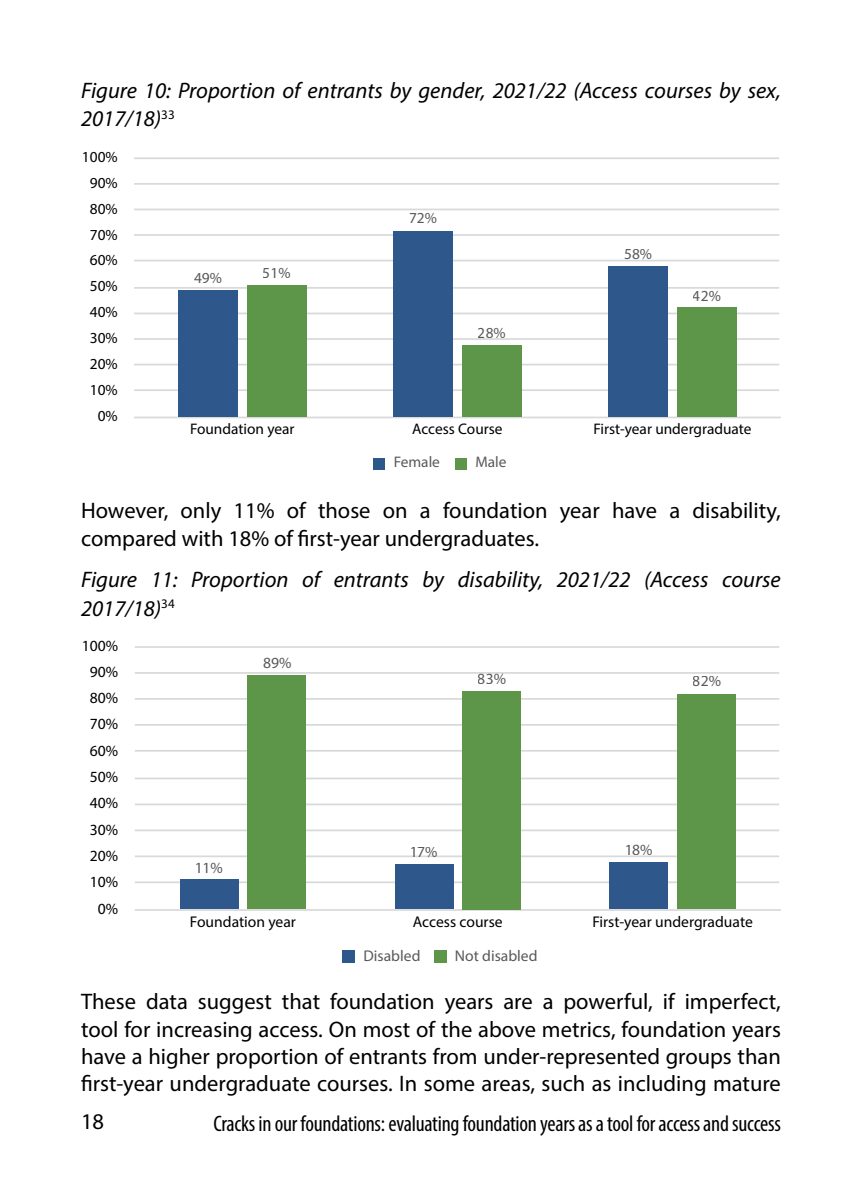
<style>
.page{position:relative;width:862px;height:1180px;background:#fff}
.page>*{position:absolute;margin:0;border:0;box-sizing:border-box;transform-origin:0 0}
.t1{font:22.5px/27px "Myriad Pro";color:#000}
.t2{font:italic 22.5px/28.1px "Myriad Pro";color:#000}
.t3{font:condensed 22.5px "Myriad Pro";letter-spacing:-.01em;color:#000}
.t4{font:15.53px "Myriad Pro";color:#000}
.t5{font:15.53px "Myriad Pro";color:#595959}
.t6{font:15.3px "Myriad Pro";color:#000}
.t7{font:15.3px "Myriad Pro";color:#595959}
</style>
<div class="page">
<hr style="left:134px;top:389px;width:644px;height:2px;background:#d9d9d9">
<hr style="left:134px;top:364px;width:644px;height:1px;background:#d9d9d9">
<hr style="left:134px;top:338px;width:644px;height:2px;background:#d9d9d9">
<hr style="left:134px;top:313px;width:644px;height:1px;background:#d9d9d9">
<hr style="left:134px;top:287px;width:644px;height:2px;background:#d9d9d9">
<hr style="left:134px;top:260px;width:644px;height:1px;background:#d9d9d9">
<hr style="left:134px;top:234px;width:644px;height:2px;background:#d9d9d9">
<hr style="left:134px;top:209px;width:644px;height:1px;background:#d9d9d9">
<hr style="left:134px;top:183px;width:644px;height:2px;background:#d9d9d9">
<hr style="left:134px;top:157px;width:644px;height:2px;background:#d9d9d9">
<hr style="left:135px;top:417px;width:644px;height:1px;background:#d9d9d9">
<div style="left:246px;top:285px;width:60px;height:132px;background:#5d9648"></div>
<div style="left:461px;top:345px;width:60px;height:72px;background:#5d9648"></div>
<div style="left:676px;top:307px;width:60px;height:110px;background:#5d9648"></div>
<div style="left:178px;top:290px;width:60px;height:127px;background:#2e578b"></div>
<div style="left:393px;top:231px;width:60px;height:186px;background:#2e578b"></div>
<div style="left:608px;top:267px;width:60px;height:150px;background:#2e578b"></div>
<div style="left:373px;top:458px;width:11px;height:11px;background:#2e578b"></div>
<div style="left:454px;top:458px;width:12px;height:11px;background:#5d9648"></div>
<hr style="left:135px;top:881px;width:643px;height:2px;background:#d9d9d9">
<hr style="left:135px;top:855px;width:643px;height:2px;background:#d9d9d9">
<hr style="left:135px;top:829px;width:643px;height:2px;background:#d9d9d9">
<hr style="left:135px;top:804px;width:643px;height:1px;background:#d9d9d9">
<hr style="left:135px;top:778px;width:643px;height:1px;background:#d9d9d9">
<hr style="left:135px;top:750px;width:643px;height:2px;background:#d9d9d9">
<hr style="left:135px;top:724px;width:643px;height:2px;background:#d9d9d9">
<hr style="left:135px;top:698px;width:643px;height:2px;background:#d9d9d9">
<hr style="left:135px;top:672px;width:643px;height:2px;background:#d9d9d9">
<hr style="left:135px;top:646px;width:643px;height:2px;background:#d9d9d9">
<hr style="left:136px;top:909px;width:643px;height:2px;background:#d9d9d9">
<div style="left:247px;top:675px;width:59px;height:234px;background:#5d9648"></div>
<div style="left:462px;top:691px;width:59px;height:218px;background:#5d9648"></div>
<div style="left:676px;top:695px;width:59px;height:214px;background:#5d9648"></div>
<div style="left:180px;top:880px;width:58px;height:29px;background:#2e578b"></div>
<div style="left:394px;top:864px;width:59px;height:45px;background:#2e578b"></div>
<div style="left:609px;top:862px;width:59px;height:47px;background:#2e578b"></div>
<div style="left:342px;top:951px;width:12px;height:12px;background:#2e578b"></div>
<div style="left:434px;top:951px;width:12px;height:12px;background:#5d9648"></div>
<p class="t2" style="left:81px;top:76px;width:701px">Figure 10: Proportion of entrants by gender, 2021/22 (Access courses by sex,<br>2017/18)<sup>33</sup></p>
<p class="t6" style="left:82px;top:147px;width:37px">100%</p>
<p class="t6" style="left:90px;top:173px;width:29px">90%</p>
<p class="t6" style="left:90px;top:199px;width:29px">80%</p>
<p class="t6" style="left:90px;top:225px;width:29px">70%</p>
<p class="t6" style="left:90px;top:251px;width:29px">60%</p>
<p class="t6" style="left:90px;top:277px;width:29px">50%</p>
<p class="t6" style="left:90px;top:303px;width:29px">40%</p>
<p class="t6" style="left:90px;top:329px;width:29px">30%</p>
<p class="t6" style="left:90px;top:355px;width:29px">20%</p>
<p class="t6" style="left:90px;top:380px;width:29px">10%</p>
<p class="t6" style="left:98px;top:406px;width:22px">0%</p>
<p class="t7" style="left:194px;top:268px;width:29px">49%</p>
<p class="t7" style="left:262px;top:263px;width:29px">51%</p>
<p class="t7" style="left:409px;top:209px;width:29px">72%</p>
<p class="t7" style="left:477px;top:323px;width:29px">28%</p>
<p class="t7" style="left:623px;top:245px;width:29px">58%</p>
<p class="t7" style="left:692px;top:286px;width:29px">42%</p>
<p class="t6" style="left:190px;top:419px;width:106px">Foundation year</p>
<p class="t6" style="left:412px;top:419px;width:92px">Access Course</p>
<p class="t6" style="left:593px;top:419px;width:159px">First-year undergraduate</p>
<p class="t7" style="left:393px;top:453px;width:48px">Female</p>
<p class="t7" style="left:475px;top:453px;width:33px">Male</p>
<p class="t1" style="left:81px;top:496px;width:701px;line-height:28.1px">However, only 11% of those on a foundation year have a disability, compared with 18% of first-year undergraduates.</p>
<p class="t2" style="left:81px;top:565px;width:700px">Figure 11: Proportion of entrants by disability, 2021/22 (Access course<br>2017/18)<sup>34</sup></p>
<p class="t4" style="left:82px;top:636px;width:38px">100%</p>
<p class="t4" style="left:90px;top:662px;width:30px">90%</p>
<p class="t4" style="left:90px;top:688px;width:30px">80%</p>
<p class="t4" style="left:90px;top:715px;width:30px">70%</p>
<p class="t4" style="left:90px;top:741px;width:30px">60%</p>
<p class="t4" style="left:90px;top:767px;width:30px">50%</p>
<p class="t4" style="left:90px;top:794px;width:30px">40%</p>
<p class="t4" style="left:90px;top:820px;width:30px">30%</p>
<p class="t4" style="left:90px;top:846px;width:30px">20%</p>
<p class="t4" style="left:90px;top:872px;width:30px">10%</p>
<p class="t4" style="left:98px;top:899px;width:22px">0%</p>
<p class="t5" style="left:263px;top:653px;width:30px">89%</p>
<p class="t5" style="left:194px;top:858px;width:30px">11%</p>
<p class="t5" style="left:477px;top:669px;width:30px">83%</p>
<p class="t5" style="left:692px;top:672px;width:30px">82%</p>
<p class="t5" style="left:409px;top:843px;width:30px">17%</p>
<p class="t5" style="left:623px;top:840px;width:30px">18%</p>
<p class="t4" style="left:190px;top:912px;width:107px">Foundation year</p>
<p class="t4" style="left:413px;top:912px;width:91px">Access course</p>
<p class="t4" style="left:592px;top:912px;width:162px">First-year undergraduate</p>
<p class="t5" style="left:363px;top:946px;width:58px">Disabled</p>
<p class="t5" style="left:454px;top:946px;width:84px">Not disabled</p>
<p class="t1" style="left:81px;top:988px;width:701px;text-align:justify">These data suggest that foundation years are a powerful, if imperfect, tool for increasing access. On most of the above metrics, foundation years have a higher proportion of entrants from under-represented groups than first-year undergraduate courses. In some areas, such as including mature</p>
<p class="t1" style="left:81px;top:1107px;width:25px">18</p>
<p class="t3" style="left:213px;top:1110px;width:568px">Cracks in our foundations: evaluating foundation years as a tool for access and success</p>
</div>
